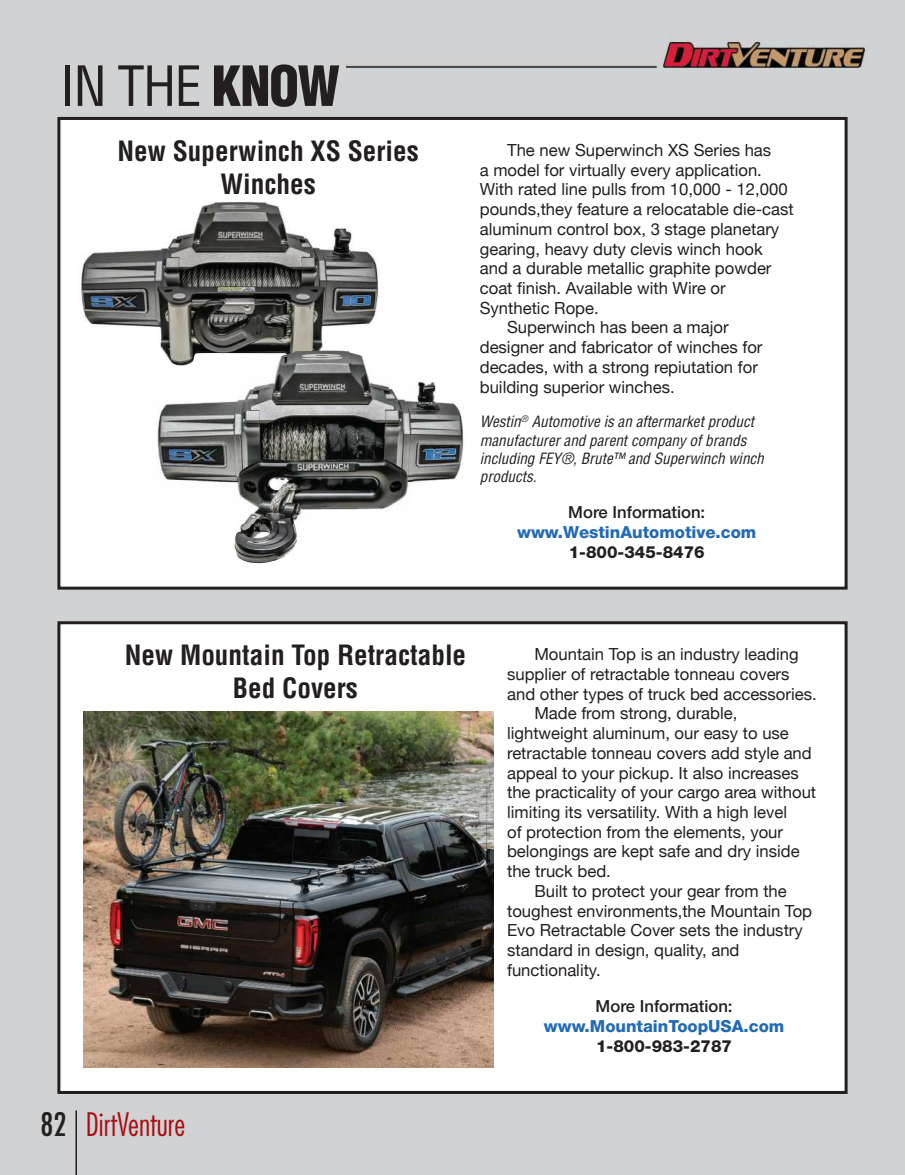
<style>
.page{position:relative;width:905px;height:1175px;background:#fff}
.page>*{position:absolute;margin:0;border:0;box-sizing:border-box;transform-origin:0 0}
.t1{font:condensed 54px "Helvetica";color:#231f20}
.t2{font:300 condensed 31.5px "Futura";color:#a60e14}
.t3{font:700 condensed 27.3px/32.7px "Helvetica";color:#231f20;text-align:center}
.t4{font:16.65px "Helvetica Neue";color:#231f20}
.t5{font:800 16.65px "Helvetica Neue";color:#226ab4}
.t6{font:500 16.65px "Helvetica Neue";color:#231f20}
.t7{font:800 16.65px "Helvetica Neue";color:#231f20}
.t8{font:italic condensed 15.15px/18.1px "Helvetica";color:#231f20}
.s1{font-weight:900}
.s2{font-weight:400;color:#231f20}
</style>
<div class="page">
<div style="left:0;top:0;width:904px;height:1174px;background:#d1d2d4"></div>
<hr style="left:75px;top:1110px;width:2px;height:64px;background:#231f20">
<img style="left:346px;top:33px;width:522px;height:35px">
<div style="left:59px;top:118px;width:787px;height:470px;background:#fff"></div>
<img style="left:81px;top:201px;width:298px;height:142px">
<img style="left:157px;top:369px;width:307px;height:195px">
<img style="left:160px;top:343px;width:206px;height:26px">
<div style="left:57px;top:117px;width:790px;height:472px;border:3px solid #231f20"></div>
<div style="left:59px;top:622px;width:787px;height:470px;background:#fff"></div>
<img style="left:84px;top:711px;width:409px;height:356px">
<div style="left:57px;top:621px;width:790px;height:473px;border:3px solid #231f20"></div>
<h1 class="t1" style="left:60px;top:52px;width:281px">IN THE <span class="s1">KNOW</span></h1>
<h3 class="t3" style="left:117px;top:135px;width:303px">New Superwinch XS Series<br>Winches</h3>
<p class="t4" style="left:507px;top:138px;width:266px">The new Superwinch XS Series has</p>
<p class="t4" style="left:480px;top:158px;width:283px">a model for virtually every application.</p>
<p class="t4" style="left:480px;top:177px;width:309px">With rated line pulls from 10,000 - 12,000</p>
<p class="t4" style="left:480px;top:197px;width:315px">pounds,they feature a relocatable die-cast</p>
<p class="t4" style="left:480px;top:217px;width:301px">aluminum control box, 3 stage planetary</p>
<p class="t4" style="left:480px;top:237px;width:284px">gearing, heavy duty clevis winch hook</p>
<p class="t4" style="left:480px;top:256px;width:293px">and a durable metallic graphite powder</p>
<p class="t4" style="left:480px;top:276px;width:247px">coat finish. Available with Wire or</p>
<p class="t4" style="left:480px;top:296px;width:120px">Synthetic Rope.</p>
<p class="t4" style="left:507px;top:315px;width:223px">Superwinch has been a major</p>
<p class="t4" style="left:480px;top:335px;width:284px">designer and fabricator of winches for</p>
<p class="t4" style="left:480px;top:355px;width:279px">decades, with a strong repiutation for</p>
<p class="t4" style="left:480px;top:375px;width:196px">building superior winches.</p>
<p class="t8" style="left:480px;top:412px;width:285px">Westin<sup>®</sup> Automotive is an aftermarket product manufacturer and parent company of brands including FEY®, Brute™ and Superwinch winch products.</p>
<p class="t6" style="left:568px;top:502px;width:138px">More Information:</p>
<p class="t5" style="left:517px;top:522px;width:241px">www.WestinAutomotive.com</p>
<p class="t7" style="left:568px;top:542px;width:137px">1-800-345-8476</p>
<h3 class="t3" style="left:125px;top:639px;width:343px">New Mountain Top Retractable<br>Bed Covers</h3>
<h2 class="t2" style="left:40px;top:1105px;width:146px"><span class="s2">82</span> DirtVenture</h2>
<p class="t4" style="left:534px;top:642px;width:266px">Mountain Top is an industry leading</p>
<p class="t4" style="left:507px;top:662px;width:284px">supplier of retractable tonneau covers</p>
<p class="t4" style="left:507px;top:681px;width:311px">and other types of truck bed accessories.</p>
<p class="t4" style="left:534px;top:701px;width:204px">Made from strong, durable,</p>
<p class="t4" style="left:507px;top:721px;width:283px">lightweight aluminum, our easy to use</p>
<p class="t4" style="left:507px;top:741px;width:306px">retractable tonneau covers add style and</p>
<p class="t4" style="left:507px;top:760px;width:293px">appeal to your pickup. It also increases</p>
<p class="t4" style="left:507px;top:780px;width:310px">the practicality of your cargo area without</p>
<p class="t4" style="left:507px;top:800px;width:281px">limiting its versatility. With a high level</p>
<p class="t4" style="left:507px;top:819px;width:277px">of protection from the elements, your</p>
<p class="t4" style="left:507px;top:839px;width:294px">belongings are kept safe and dry inside</p>
<p class="t4" style="left:507px;top:859px;width:105px">the truck bed.</p>
<p class="t4" style="left:534px;top:879px;width:254px">Built to protect your gear from the</p>
<p class="t4" style="left:507px;top:898px;width:306px">toughest environments,the Mountain Top</p>
<p class="t4" style="left:507px;top:918px;width:297px">Evo Retractable Cover sets the industry</p>
<p class="t4" style="left:507px;top:938px;width:234px">standard in design, quality, and</p>
<p class="t4" style="left:507px;top:957px;width:95px">functionality.</p>
<p class="t6" style="left:595px;top:996px;width:138px">More Information:</p>
<p class="t5" style="left:544px;top:1016px;width:242px">www.MountainToopUSA.com</p>
<p class="t7" style="left:596px;top:1035px;width:137px">1-800-983-2787</p>
</div>
